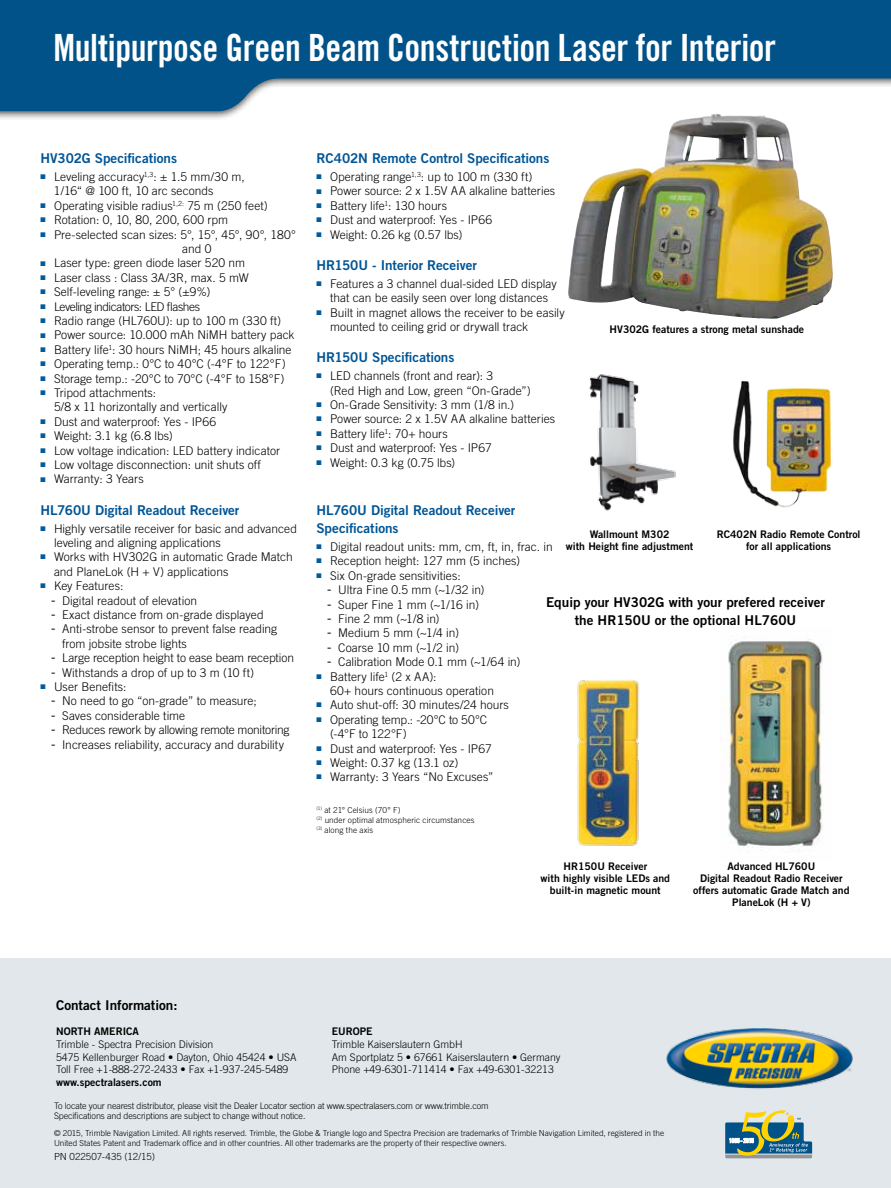
<style>
.page{position:relative;width:891px;height:1188px;background:#fff}
.page>*{position:absolute;margin:0;border:0;box-sizing:border-box;transform-origin:0 0}
.t1{font:37.5px "Trade Gothic LT Std Bd Cn 20";letter-spacing:-.01em;color:#fff;scale:.95 1}
.t2{font:13.5px/18px "Trade Gothic LT Std Bd 2";letter-spacing:-.005em;color:#005596}
.t3{font:13.5px/18px "Trade Gothic LT Std Bd 2";color:#000;text-align:center}
.t4{font:300 12px/14.4px "Trade Gothic LT Std";color:#000}
.t5{font:300 12px "Trade Gothic LT Std";letter-spacing:-.04em;color:#000}
.t6{font:10.5px/12px "Trade Gothic LT Std Bd 2";color:#000;text-align:center}
.t7{font:300 10.5px/12.6px "Trade Gothic LT Std";color:#000}
.t8{font:300 9.75px "Trade Gothic LT Std";letter-spacing:.005em;color:#000}
.t9{font:300 9px/10.5px "Trade Gothic LT Std";letter-spacing:-.015em;color:#000}
.t10{font:300 8.25px/9.9px "Trade Gothic LT Std";letter-spacing:.005em;color:#000}
.s1{font-family:"Tahoma";font-weight:400}
</style>
<div class="page">
<div style="left:0;top:958px;width:891px;height:230px;background:#e1e7ea"></div>
<div style="left:0;top:0;width:891px;height:121px;background:#000;opacity:.75"></div>
<svg style="left:0;top:0;width:891px;height:113px;fill:#005288"></svg>
<img style="left:568px;top:113px;width:265px;height:206px">
<img style="left:733px;top:380px;width:100px;height:128px">
<img style="left:589px;top:374px;width:87px;height:137px">
<img style="left:720px;top:639px;width:104px;height:213px">
<img style="left:577px;top:680px;width:63px;height:166px">
<img style="left:666px;top:1028px;width:187px;height:61px">
<svg style="left:725px;top:1110px;width:87px;height:48px"></svg>
<h1 class="t1" style="left:53px;top:25px;width:762px">Multipurpose Green Beam Construction Laser for Interior</h1>
<p class="t2" style="left:40px;top:149px;width:138px">HV302G Specifications</p>
<p class="t4" style="left:54px;top:169px;width:192px;text-indent:-13px"><sup>■</sup> Leveling accuracy<sup>1,3</sup>: ± 1.5 mm/30 m,<br>1/16“ @ 100 ft, 10 arc seconds</p>
<p class="t4" style="left:41px;top:198px;width:229px"><sup>■</sup> Operating visible radius<sup>1,2:</sup> 75 m (250 feet)</p>
<p class="t4" style="left:41px;top:213px;width:189px"><sup>■</sup> Rotation: 0, 10, 80, 200, 600 rpm</p>
<p class="t4" style="left:182px;top:227px;width:115px;text-indent:-142px"><sup>■</sup> Pre-selected scan sizes: 5°, 15°, 45°, 90°, 180° and 0</p>
<p class="t4" style="left:41px;top:256px;width:206px"><sup>■</sup> Laser type: green diode laser 520 nm</p>
<p class="t4" style="left:41px;top:270px;width:210px"><sup>■</sup> Laser class : Class 3A/3R, max. 5 mW</p>
<p class="t4" style="left:41px;top:285px;width:172px"><sup>■</sup> Self-leveling range: ± 5° (±9%)</p>
<p class="t5" style="left:41px;top:299px;width:161px"><sup>■</sup> Leveling indicators: LED flashes</p>
<p class="t4" style="left:41px;top:313px;width:242px"><sup>■</sup> Radio range (HL760U): up to 100 m (330 ft)</p>
<p class="t4" style="left:41px;top:328px;width:256px"><sup>■</sup> Power source: 10.000 mAh NiMH battery pack</p>
<p class="t4" style="left:41px;top:342px;width:253px"><sup>■</sup> Battery life<sup>1</sup>: 30 hours NiMH; 45 hours alkaline</p>
<p class="t4" style="left:41px;top:357px;width:247px"><sup>■</sup> Operating temp.: 0°C to 40°C (-4°F to 122°F)</p>
<p class="t4" style="left:41px;top:371px;width:246px"><sup>■</sup> Storage temp.: -20°C to 70°C (-4°F to 158°F)</p>
<p class="t4" style="left:54px;top:385px;width:175px;text-indent:-13px"><sup>■</sup> Tripod attachments:<br>5/8 x 11 horizontally and vertically</p>
<p class="t4" style="left:41px;top:414px;width:177px"><sup>■</sup> Dust and waterproof: Yes - IP66</p>
<p class="t4" style="left:41px;top:429px;width:134px"><sup>■</sup> Weight: 3.1 kg (6.8 lbs)</p>
<p class="t4" style="left:41px;top:443px;width:241px"><sup>■</sup> Low voltage indication: LED battery indicator</p>
<p class="t4" style="left:41px;top:457px;width:222px"><sup>■</sup> Low voltage disconnection: unit shuts off</p>
<p class="t4" style="left:41px;top:472px;width:105px"><sup>■</sup> Warranty: 3 Years</p>
<p class="t2" style="left:40px;top:501px;width:200px">HL760U Digital Readout Receiver</p>
<p class="t4" style="left:54px;top:521px;width:245px;text-indent:-13px"><sup>■</sup> Highly versatile receiver for basic and advanced leveling and aligning applications</p>
<p class="t4" style="left:54px;top:550px;width:240px;text-indent:-13px"><sup>■</sup> Works with HV302G in automatic Grade Match and PlaneLok (H + V) applications</p>
<p class="t4" style="left:41px;top:579px;width:84px"><sup>■</sup> Key Features:</p>
<p class="t4" style="left:51px;top:593px;width:147px"><span class="s1">-</span> Digital readout of elevation</p>
<p class="t4" style="left:51px;top:607px;width:214px"><span class="s1">-</span> Exact distance from on-grade displayed</p>
<p class="t4" style="left:62px;top:622px;width:217px;text-indent:-11px"><span class="s1">-</span> Anti-strobe sensor to prevent false reading from jobsite strobe lights</p>
<p class="t4" style="left:51px;top:651px;width:244px"><span class="s1">-</span> Large reception height to ease beam reception</p>
<p class="t4" style="left:51px;top:665px;width:204px"><span class="s1">-</span> Withstands a drop of up to 3 m (10 ft)</p>
<p class="t4" style="left:41px;top:679px;width:88px"><sup>■</sup> User Benefits:</p>
<p class="t4" style="left:51px;top:694px;width:207px"><span class="s1">-</span> No need to go “on-grade” to measure;</p>
<p class="t4" style="left:51px;top:708px;width:135px"><span class="s1">-</span> Saves considerable time</p>
<p class="t4" style="left:51px;top:723px;width:240px"><span class="s1">-</span> Reduces rework by allowing remote monitoring</p>
<p class="t4" style="left:51px;top:737px;width:234px"><span class="s1">-</span> Increases reliability, accuracy and durability</p>
<p class="t2" style="left:316px;top:149px;width:234px">RC402N Remote Control Specifications</p>
<p class="t4" style="left:317px;top:169px;width:217px"><sup>■</sup> Operating range<sup>1,3</sup>: up to 100 m (330 ft)</p>
<p class="t4" style="left:317px;top:184px;width:240px"><sup>■</sup> Power source: 2 x 1.5V AA alkaline batteries</p>
<p class="t4" style="left:317px;top:198px;width:132px"><sup>■</sup> Battery life<sup>1</sup>: 130 hours</p>
<p class="t4" style="left:317px;top:213px;width:177px"><sup>■</sup> Dust and waterproof: Yes - IP66</p>
<p class="t4" style="left:317px;top:227px;width:148px"><sup>■</sup> Weight: 0.26 kg (0.57 lbs)</p>
<p class="t2" style="left:316px;top:256px;width:162px">HR150U - Interior Receiver</p>
<p class="t4" style="left:317px;top:276px;width:242px;text-align:center"><sup>■</sup> Features a 3 channel dual-sided LED display that can be easily seen over long distances</p>
<p class="t4" style="left:330px;top:305px;width:236px;text-indent:-13px"><sup>■</sup> Built in magnet allows the receiver to be easily mounted to ceiling grid or drywall track</p>
<p class="t2" style="left:316px;top:348px;width:139px">HR150U Specifications</p>
<p class="t4" style="left:330px;top:368px;width:202px;text-indent:-13px"><sup>■</sup> LED channels (front and rear): 3<br>(Red High and Low, green “On-Grade”)</p>
<p class="t4" style="left:317px;top:397px;width:199px"><sup>■</sup> On-Grade Sensitivity: 3 mm (1/8 in.)</p>
<p class="t4" style="left:317px;top:412px;width:240px"><sup>■</sup> Power source: 2 x 1.5V AA alkaline batteries</p>
<p class="t4" style="left:317px;top:426px;width:133px"><sup>■</sup> Battery life<sup>1</sup>: 70+ hours</p>
<p class="t4" style="left:317px;top:440px;width:177px"><sup>■</sup> Dust and waterproof: Yes - IP67</p>
<p class="t4" style="left:317px;top:455px;width:140px"><sup>■</sup> Weight: 0.3 kg (0.75 lbs)</p>
<p class="t2" style="left:316px;top:501px;width:200px">HL760U Digital Readout Receiver<br>Specifications</p>
<p class="t4" style="left:317px;top:539px;width:238px"><sup>■</sup> Digital readout units: mm, cm, ft, in, frac. in</p>
<p class="t4" style="left:317px;top:554px;width:205px"><sup>■</sup> Reception height: 127 mm (5 inches)</p>
<p class="t4" style="left:317px;top:568px;width:146px"><sup>■</sup> Six On-grade sensitivities:</p>
<p class="t4" style="left:327px;top:583px;width:159px"><span class="s1">-</span> Ultra Fine 0.5 mm (~1/32 in)</p>
<p class="t4" style="left:327px;top:597px;width:153px"><span class="s1">-</span> Super Fine 1 mm (~1/16 in)</p>
<p class="t4" style="left:327px;top:611px;width:114px"><span class="s1">-</span> Fine 2 mm (~1/8 in)</p>
<p class="t4" style="left:327px;top:626px;width:133px"><span class="s1">-</span> Medium 5 mm (~1/4 in)</p>
<p class="t4" style="left:327px;top:640px;width:133px"><span class="s1">-</span> Coarse 10 mm (~1/2 in)</p>
<p class="t4" style="left:327px;top:655px;width:195px"><span class="s1">-</span> Calibration Mode 0.1 mm (~1/64 in)</p>
<p class="t4" style="left:330px;top:669px;width:166px;text-indent:-14px"><sup>■</sup> Battery life<sup>1</sup> (2 x AA):<br>60+ hours continuous operation</p>
<p class="t4" style="left:317px;top:698px;width:194px"><sup>■</sup> Auto shut-off: 30 minutes/24 hours</p>
<p class="t4" style="left:330px;top:712px;width:159px;text-indent:-13px"><sup>■</sup> Operating temp.: -20°C to 50°C (-4°F to 122°F)</p>
<p class="t4" style="left:317px;top:741px;width:177px"><sup>■</sup> Dust and waterproof: Yes - IP67</p>
<p class="t4" style="left:317px;top:755px;width:143px"><sup>■</sup> Weight: 0.37 kg (13.1 oz)</p>
<p class="t4" style="left:317px;top:770px;width:179px"><sup>■</sup> Warranty: 3 Years “No Excuses”</p>
<p class="t10" style="left:316px;top:805px;width:160px"><sup>(1)</sup> at 21° Celsius (70° F)<br><sup>(2)</sup> under optimal atmospheric circumstances <sup>(3)</sup> along the axis</p>
<p class="t6" style="left:610px;top:323px;width:196px">HV302G features a strong metal sunshade</p>
<p class="t6" style="left:566px;top:528px;width:129px">Wallmount M302<br>with Height fine adjustment</p>
<p class="t6" style="left:717px;top:528px;width:145px">RC402N Radio Remote Control for all applications</p>
<p class="t3" style="left:546px;top:593px;width:280px">Equip your HV302G with your prefered receiver the HR150U or the optional HL760U</p>
<p class="t6" style="left:541px;top:860px;width:131px">HR150U Receiver<br>with highly visible LEDs and built-in magnetic mount</p>
<p class="t6" style="left:693px;top:860px;width:158px">Advanced HL760U<br>Digital Readout Radio Receiver offers automatic Grade Match and<br>PlaneLok (H + V)</p>
<p class="t3" style="left:56px;top:996px;width:123px">Contact Information:</p>
<p class="t6" style="left:56px;top:1025px;width:84px">NORTH AMERICA</p>
<p class="t7" style="left:56px;top:1038px;width:242px">Trimble - Spectra Precision Division<br>5475 Kellenburger Road • Dayton, Ohio 45424 • USA<br>Toll Free +1-888-272-2433 • Fax +1-937-245-5489</p>
<p class="t6" style="left:56px;top:1076px;width:107px">www.spectralasers.com</p>
<p class="t6" style="left:332px;top:1025px;width:42px">EUROPE</p>
<p class="t7" style="left:332px;top:1038px;width:230px">Trimble Kaiserslautern GmbH<br>Am Sportplatz 5 • 67661 Kaiserslautern • Germany<br>Phone +49-6301-711414 • Fax +49-6301-32213</p>
<p class="t9" style="left:54px;top:1100px;width:436px">To locate your nearest distributor, please visit the Dealer Locator section at www.spectralasers.com or www.trimble.com<br>Specifications and descriptions are subject to change without notice.</p>
<p class="t10" style="left:54px;top:1128px;width:612px">© 2015, Trimble Navigation Limited. All rights reserved. Trimble, the Globe &amp; Triangle logo and Spectra Precision are trademarks of Trimble Navigation Limited, registered in the<br>United States Patent and Trademark office and in other countries. All other trademarks are the property of their respective owners.</p>
<p class="t8" style="left:54px;top:1151px;width:102px">PN 022507-435 (12/15)</p>
</div>
